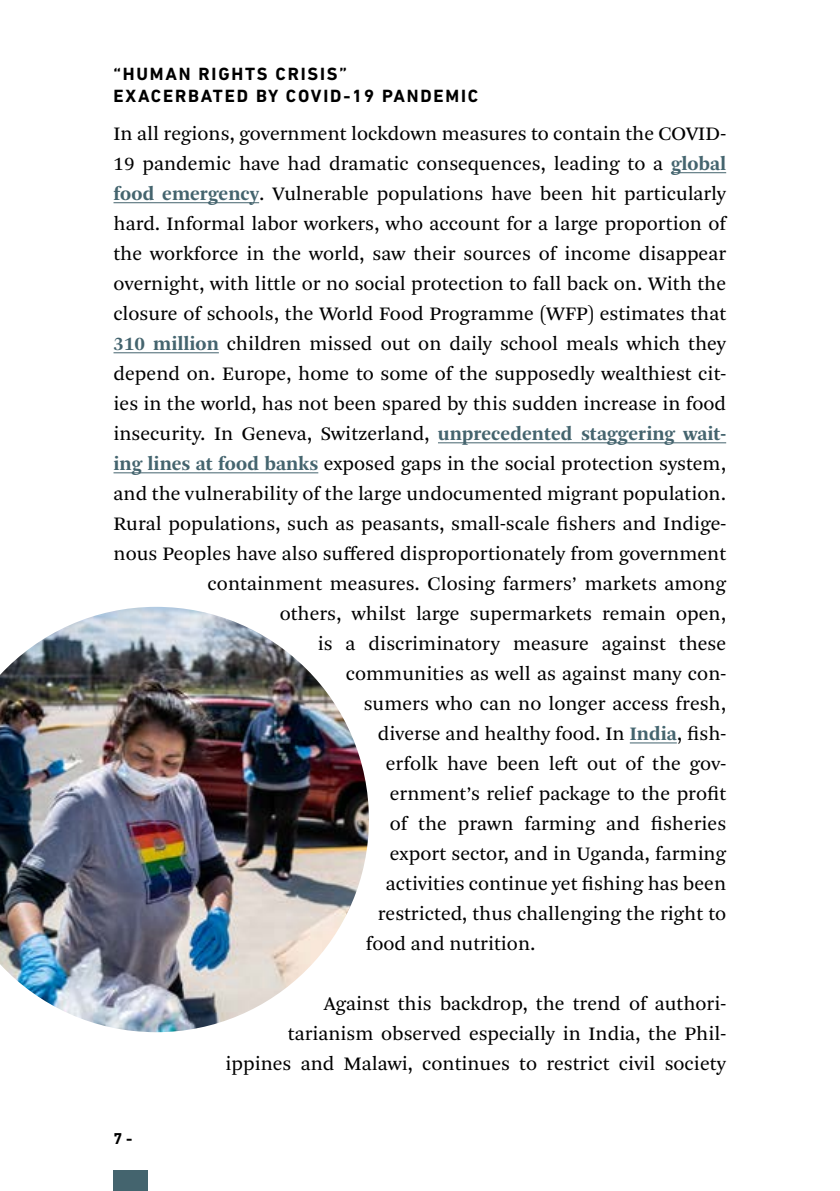
<style>
.page{position:relative;width:840px;height:1191px;background:#fff}
.page>*{position:absolute;margin:0;border:0;box-sizing:border-box;transform-origin:0 0}
._02_Txt_Base_EN{font:20px/30px "Arnhem Pro Blond";color:#000;text-align:right}
._01_Subtitles_EN{font:700 18px/22px "DIN Next LT Pro";letter-spacing:.1em;color:#000}
.t1{font:700 16px "DIN Next LT Pro";color:#000}
.s1{font-family:"Arnhem Pro";font-weight:700;color:#44646e}
</style>
<div class="page">
<div style="left:113px;top:1170px;width:34px;height:21px;background:#44646e"></div>
<hr style="left:670px;top:172px;width:55px;height:1px;background:#44646e">
<hr style="left:113px;top:202px;width:146px;height:1px;background:#44646e">
<hr style="left:113px;top:352px;width:106px;height:1px;background:#44646e">
<hr style="left:437px;top:442px;width:288px;height:1px;background:#44646e">
<hr style="left:113px;top:472px;width:205px;height:1px;background:#44646e">
<hr style="left:629px;top:742px;width:47px;height:1px;background:#44646e">
<img style="left:0;top:607px;width:369px;height:425px">
<p class="_01_Subtitles_EN" style="left:113px;top:63px;width:366px">“HUMAN RIGHTS CRISIS”<br>EXACERBATED BY COVID-19 PANDEMIC</p>
<p class="_02_Txt_Base_EN" style="left:113px;top:119px;width:613px">In all regions, government lockdown measures to contain the COVID-</p>
<p class="_02_Txt_Base_EN" style="left:113px;top:149px;width:614px">19 pandemic have had dramatic consequences, leading to a <span class="s1">global</span></p>
<p class="_02_Txt_Base_EN" style="left:113px;top:179px;width:614px"><span class="s1">food emergency</span>. Vulnerable populations have been hit particularly</p>
<p class="_02_Txt_Base_EN" style="left:113px;top:209px;width:614px">hard. Informal labor workers, who account for a large proportion of</p>
<p class="_02_Txt_Base_EN" style="left:113px;top:239px;width:614px">the workforce in the world, saw their sources of income disappear</p>
<p class="_02_Txt_Base_EN" style="left:113px;top:269px;width:614px">overnight, with little or no social protection to fall back on. With the</p>
<p class="_02_Txt_Base_EN" style="left:113px;top:299px;width:614px">closure of schools, the World Food Programme (WFP) estimates that</p>
<p class="_02_Txt_Base_EN" style="left:113px;top:329px;width:614px"><span class="s1">310 million</span> children missed out on daily school meals which they</p>
<p class="_02_Txt_Base_EN" style="left:113px;top:359px;width:613px">depend on. Europe, home to some of the supposedly wealthiest cit-</p>
<p class="_02_Txt_Base_EN" style="left:113px;top:389px;width:614px">ies in the world, has not been spared by this sudden increase in food</p>
<p class="_02_Txt_Base_EN" style="left:113px;top:419px;width:613px">insecurity. In Geneva, Switzerland, <span class="s1">unprecedented staggering wait-</span></p>
<p class="_02_Txt_Base_EN" style="left:113px;top:449px;width:614px"><span class="s1">ing lines at food banks</span> exposed gaps in the social protection system,</p>
<p class="_02_Txt_Base_EN" style="left:113px;top:479px;width:614px">and the vulnerability of the large undocumented migrant population.</p>
<p class="_02_Txt_Base_EN" style="left:113px;top:509px;width:613px">Rural populations, such as peasants, small-scale fishers and Indige-</p>
<p class="_02_Txt_Base_EN" style="left:113px;top:539px;width:614px">nous Peoples have also suffered disproportionately from government</p>
<p class="_02_Txt_Base_EN" style="left:207px;top:569px;width:520px">containment measures. Closing farmers’ markets among</p>
<p class="_02_Txt_Base_EN" style="left:279px;top:599px;width:448px">others, whilst large supermarkets remain open,</p>
<p class="_02_Txt_Base_EN" style="left:317px;top:629px;width:410px">is a discriminatory measure against these</p>
<p class="_02_Txt_Base_EN" style="left:345px;top:659px;width:381px">communities as well as against many con-</p>
<p class="_02_Txt_Base_EN" style="left:363px;top:689px;width:364px">sumers who can no longer access fresh,</p>
<p class="_02_Txt_Base_EN" style="left:377px;top:719px;width:349px">diverse and healthy food. In <span class="s1">India</span>, fish-</p>
<p class="_02_Txt_Base_EN" style="left:385px;top:749px;width:341px">erfolk have been left out of the gov-</p>
<p class="_02_Txt_Base_EN" style="left:389px;top:779px;width:338px">ernment’s relief package to the profit</p>
<p class="_02_Txt_Base_EN" style="left:389px;top:809px;width:338px">of the prawn farming and fisheries</p>
<p class="_02_Txt_Base_EN" style="left:389px;top:839px;width:338px">export sector, and in Uganda, farming</p>
<p class="_02_Txt_Base_EN" style="left:385px;top:869px;width:341px">activities continue yet fishing has been</p>
<p class="_02_Txt_Base_EN" style="left:377px;top:899px;width:350px">restricted, thus challenging the right to</p>
<p class="_02_Txt_Base_EN" style="left:365px;top:929px;width:171px">food and nutrition.</p>
<p class="t1" style="left:113px;top:1129px;width:20px">7 -</p>
<p class="_02_Txt_Base_EN" style="left:225px;top:989px;width:502px">Against this backdrop, the trend of authori-<br>tarianism observed especially in India, the Phil&shy;ippines and Malawi, continues to restrict civil society</p>
</div>
